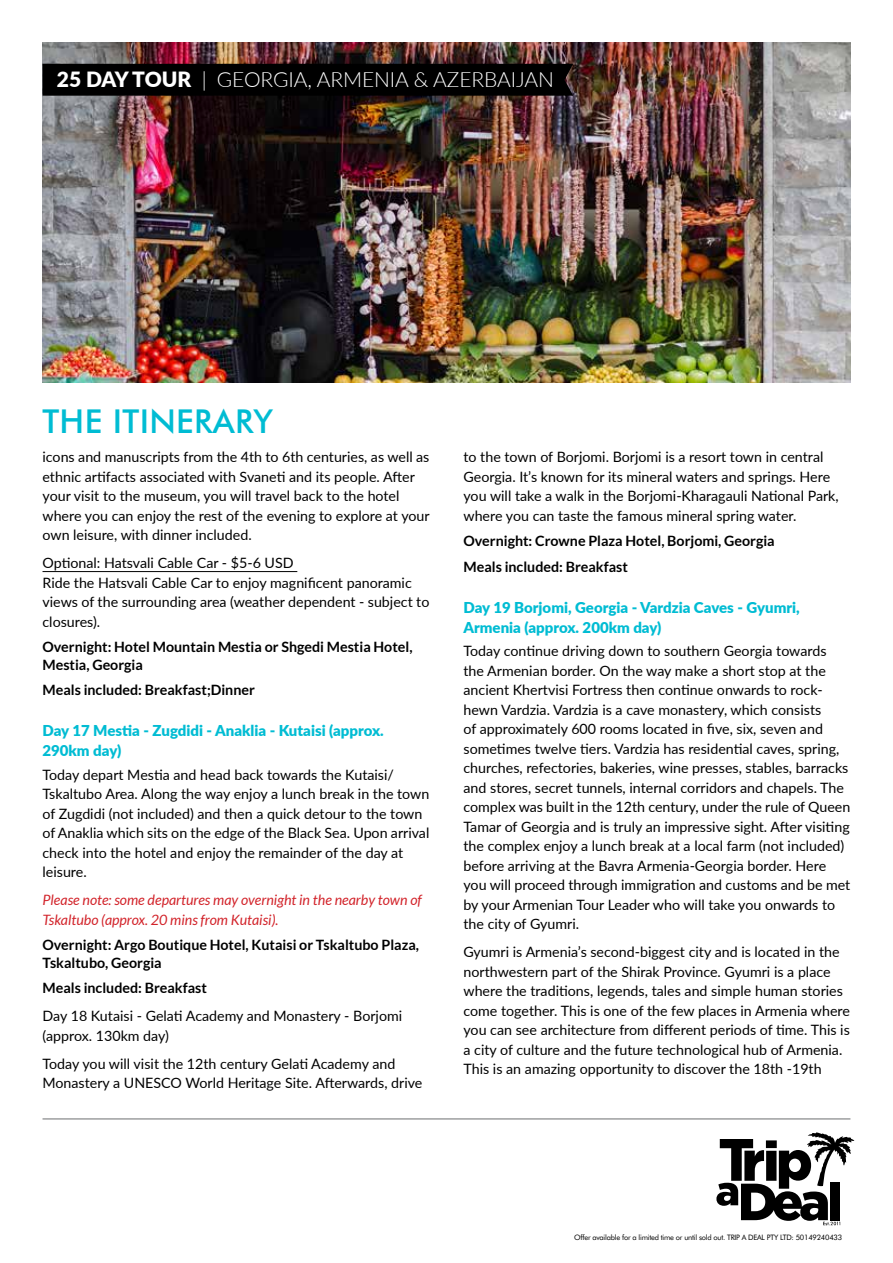
<style>
.page{position:relative;width:893px;height:1263px;background:#fff}
.page>*{position:absolute;margin:0;border:0;box-sizing:border-box;transform-origin:0 0}
.t1{font:500 33px "Futura BT";letter-spacing:.01em;color:#00bcd3}
.t2{font:300 21px "Lato";letter-spacing:-.005em;color:#fff}
.t3{font:900 15px/19.5px "Lato";color:#00bcd3}
.t4{font:14.25px/19.5px "Lato";color:#000}
.t5{font:700 14.25px/17.2px "Lato";color:#000}
.t6{font:italic 14.25px/19.5px "Lato";color:#d2232a}
.t7{font:7.5px "Futura BT";letter-spacing:-.03em;color:#000}
.s1{font-weight:900}
</style>
<div class="page">
<svg style="left:716px;top:1132px;width:138px;height:93px"></svg>
<hr style="left:43px;top:1119px;width:807px;height:1px;background:#6d6e71">
<hr style="left:43px;top:571px;width:254px;height:1px;background:#000">
<img style="left:43px;top:43px;width:807px;height:340px">
<div style="left:43px;top:64px;width:530px;height:32px;background:#000"></div>
<h2 class="t2" style="left:57px;top:65px;width:498px"><span class="s1">25 DAY TOUR</span> | GEORGIA, ARMENIA &amp; AZERBAIJAN</h2>
<h1 class="t1" style="left:43px;top:402px;width:232px">THE ITINERARY</h1>
<p class="t4" style="left:43px;top:447px;width:389px">icons and manuscripts from the 4th to 6th centuries, as well as ethnic artifacts associated with Svaneti and its people. After your visit to the museum, you will travel back to the hotel where you can enjoy the rest of the evening to explore at your own leisure, with dinner included.</p>
<p class="t4" style="left:43px;top:553px;width:388px">Optional: Hatsvali Cable Car - $5-6 USD<br>Ride the Hatsvali Cable Car to enjoy magnificent panoramic views of the surrounding area (weather dependent - subject to closures).</p>
<p class="t5" style="left:43px;top:638px;width:372px">Overnight: Hotel Mountain Mestia or Shgedi Mestia Hotel,<br>Mestia, Georgia</p>
<p class="t5" style="left:43px;top:681px;width:214px">Meals included: Breakfast;Dinner</p>
<p class="t3" style="left:43px;top:720px;width:343px">Day 17 Mestia - Zugdidi - Anaklia - Kutaisi (approx.<br>290km day)</p>
<p class="t4" style="left:43px;top:764px;width:388px">Today depart Mestia and head back towards the Kutaisi/ Tskaltubo Area. Along the way enjoy a lunch break in the town of Zugdidi (not included) and then a quick detour to the town of Anaklia which sits on the edge of the Black Sea. Upon arrival check into the hotel and enjoy the remainder of the day at leisure.</p>
<p class="t6" style="left:43px;top:890px;width:381px">Please note: some departures may overnight in the nearby town of<br>Tskaltubo (approx. 20 mins from Kutaisi).</p>
<p class="t5" style="left:43px;top:936px;width:378px">Overnight: Argo Boutique Hotel, Kutaisi or Tskaltubo Plaza,<br>Tskaltubo, Georgia</p>
<p class="t5" style="left:43px;top:979px;width:166px">Meals included: Breakfast</p>
<p class="t4" style="left:43px;top:1006px;width:361px">Day 18 Kutaisi - Gelati Academy and Monastery - Borjomi (approx. 130km day)</p>
<p class="t4" style="left:43px;top:1053px;width:381px">Today you will visit the 12th century Gelati Academy and<br>Monastery a UNESCO World Heritage Site. Afterwards, drive</p>
<p class="t4" style="left:463px;top:447px;width:377px">to the town of Borjomi. Borjomi is a resort town in central Georgia. It’s known for its mineral waters and springs. Here you will take a walk in the Borjomi-Kharagauli National Park, where you can taste the famous mineral spring water.</p>
<p class="t5" style="left:463px;top:528px;width:313px;line-height:25.8px">Overnight: Crowne Plaza Hotel, Borjomi, Georgia<br>Meals included: Breakfast</p>
<p class="t3" style="left:463px;top:597px;width:338px">Day 19 Borjomi, Georgia - Vardzia Caves - Gyumri,<br>Armenia (approx. 200km day)</p>
<p class="t4" style="left:463px;top:641px;width:388px">Today continue driving down to southern Georgia towards the Armenian border. On the way make a short stop at the ancient Khertvisi Fortress then continue onwards to rock&shy;hewn Vardzia. Vardzia is a cave monastery, which consists<br>of approximately 600 rooms located in five, six, seven and sometimes twelve tiers. Vardzia has residential caves, spring, churches, refectories, bakeries, wine presses, stables, barracks and stores, secret tunnels, internal corridors and chapels. The complex was built in the 12th century, under the rule of Queen Tamar of Georgia and is truly an impressive sight. After visiting the complex enjoy a lunch break at a local farm (not included) before arriving at the Bavra Armenia-Georgia border. Here you will proceed through immigration and customs and be met by your Armenian Tour Leader who will take you onwards to the city of Gyumri.</p>
<p class="t4" style="left:463px;top:942px;width:388px">Gyumri is Armenia’s second-biggest city and is located in the northwestern part of the Shirak Province. Gyumri is a place where the traditions, legends, tales and simple human stories come together. This is one of the few places in Armenia where you can see architecture from different periods of time. This is a city of culture and the future technological hub of Armenia.<br>This is an amazing opportunity to discover the 18th -19th</p>
<p class="t7" style="left:574px;top:1232px;width:269px">Offer available for a limited time or until sold out. TRIP A DEAL PTY LTD: 50149240433</p>
</div>
